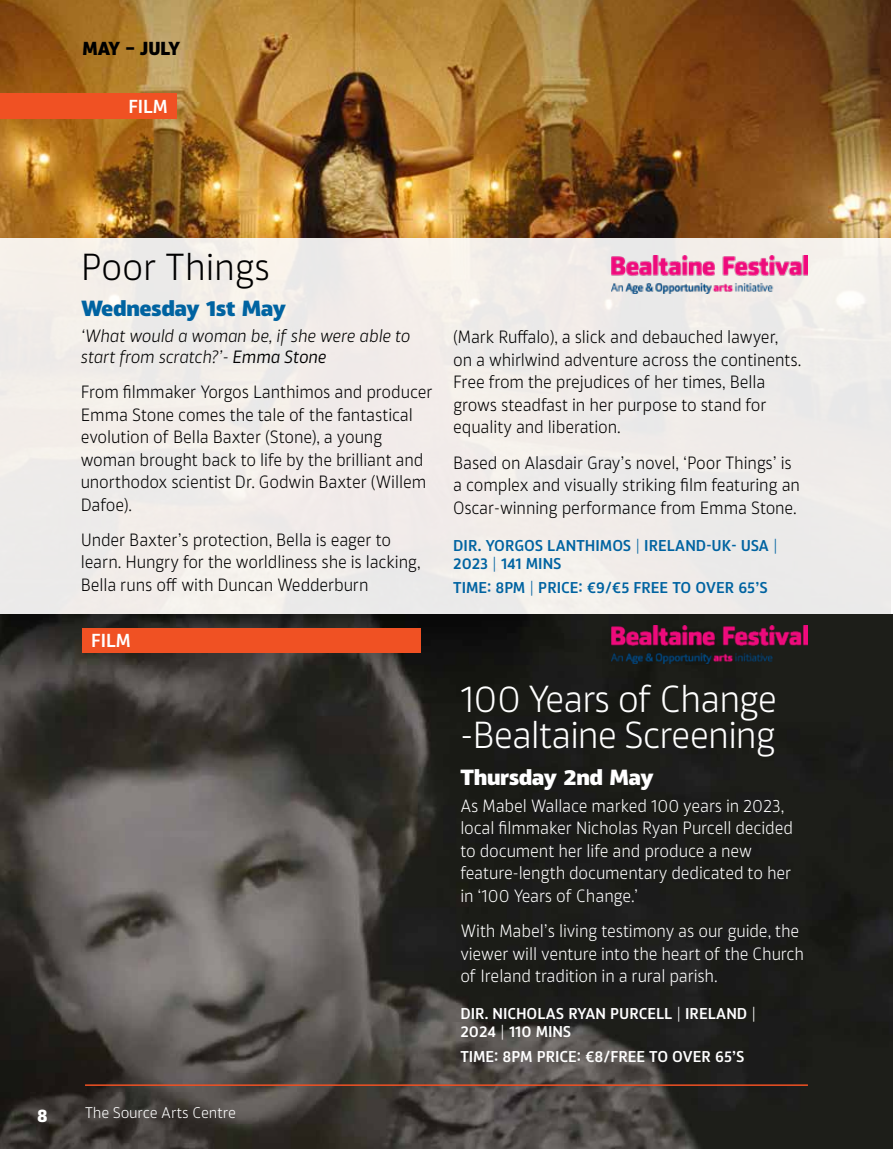
<style>
.page{position:relative;width:893px;height:1149px;background:#fff}
.page>*{position:absolute;margin:0;border:0;box-sizing:border-box;transform-origin:0 0}
.t1{font:300 36px/36px "Akwe Pro";letter-spacing:-.025em;color:#fff}
.t2{font:300 36px "Akwe Pro";letter-spacing:-.01em;color:#000}
.t3{font:800 21px "Akwe Pro";letter-spacing:-.02em;color:#0063a1;scale:1.1 1}
.t4{font:800 21px "Akwe Pro";letter-spacing:-.02em;color:#fff;scale:1.1 1}
.t5{font:700 21px "Akwe Pro";color:#fff}
.t6{font:800 18px "Akwe Pro";letter-spacing:-.01em;color:#000}
.t7{font:600 18px "Akwe Pro";color:#fff}
.t8{font:300 16.95px/22.5px "Akwe Pro";letter-spacing:-.01em;color:#000;scale:.96 1}
.t9{font:300 16.95px/22.5px "Akwe Pro";letter-spacing:-.01em;color:#fff;scale:.96 1}
.t10{font:italic 300 16.95px/21px "Akwe Pro";letter-spacing:-.01em;color:#000;scale:.96 1}
.t11{font:600 15px/18px "Akwe Pro";letter-spacing:-.005em;color:#0063a1}
.t12{font:600 15px/18px "Akwe Pro";letter-spacing:-.005em;color:#fff}
.t13{font:300 14.7px "Akwe Pro";letter-spacing:-.01em;color:#fff}
.s1{font-weight:400}
.s2{font-weight:300}
</style>
<div class="page">
<img style="left:0;top:0;width:891px;height:238px">
<div style="left:0;top:238px;width:893px;height:376px;background:#f0ebe9"></div>
<svg style="left:0;top:614px;width:892px;height:534px;background:#363430"></svg>
<img style="left:612px;top:625px;width:195px;height:38px">
<img style="left:612px;top:256px;width:195px;height:37px">
<hr style="left:85px;top:1084px;width:723px;height:1px;background:#f05123">
<div style="left:83px;top:628px;width:338px;height:24px;background:#f05123"></div>
<div style="left:0;top:94px;width:176px;height:25px;background:#f05123"></div>
<p class="t6" style="left:82px;top:33px;width:99px">MAY – JULY</p>
<p class="t7" style="left:128px;top:92px;width:41px">FILM</p>
<h1 class="t2" style="left:81px;top:240px;width:191px">Poor Things</h1>
<p class="t3" style="left:81px;top:291px;width:188px">Wednesday 1st May</p>
<p class="t10" style="left:81px;top:324px;width:345px">‘What would a woman be, if she were able to start from scratch?’- <span class="s1">Emma Stone</span></p>
<p class="t8" style="left:81px;top:379px;width:368px">From filmmaker Yorgos Lanthimos and producer Emma Stone comes the tale of the fantastical evolution of Bella Baxter (Stone), a young woman brought back to life by the brilliant and unorthodox scientist Dr. Godwin Baxter (Willem Dafoe).</p>
<p class="t8" style="left:81px;top:527px;width:356px">Under Baxter’s protection, Bella is eager to learn. Hungry for the worldliness she is lacking,<br>Bella runs off with Duncan Wedderburn</p>
<p class="t7" style="left:91px;top:626px;width:41px">FILM</p>
<p class="t5" style="left:37px;top:1097px;width:13px">8</p>
<p class="t13" style="left:85px;top:1101px;width:152px">The Source Arts Centre</p>
<p class="t8" style="left:453px;top:324px;width:364px">(Mark Ruffalo), a slick and debauched lawyer, on a whirlwind adventure across the continents.<br>Free from the prejudices of her times, Bella grows steadfast in her purpose to stand for equality and liberation.</p>
<p class="t8" style="left:453px;top:450px;width:363px">Based on Alasdair Gray’s novel, ‘Poor Things’ is a complex and visually striking film featuring an<br>Oscar-winning performance from Emma Stone.</p>
<p class="t11" style="left:453px;top:535px;width:326px">DIR. YORGOS LANTHIMOS <span class="s2">|</span> IRELAND-UK- USA <span class="s2">|<br></span>2023 <span class="s2">|</span> 141 MINS</p>
<p class="t11" style="left:453px;top:577px;width:316px">TIME: 8PM <span class="s2">|</span> PRICE: €9/€5 FREE TO OVER 65’S</p>
<h1 class="t1" style="left:460px;top:678px;width:318px">100 Years of Change -Bealtaine Screening</h1>
<p class="t4" style="left:460px;top:759px;width:177px">Thursday 2nd May</p>
<p class="t9" style="left:460px;top:793px;width:348px">As Mabel Wallace marked 100 years in 2023, local filmmaker Nicholas Ryan Purcell decided to document her life and produce a new feature-length documentary dedicated to her in ‘100 Years of Change.’</p>
<p class="t9" style="left:460px;top:918px;width:359px">With Mabel’s living testimony as our guide, the viewer will venture into the heart of the Church of Ireland tradition in a rural parish.</p>
<p class="t12" style="left:460px;top:1003px;width:297px">DIR. NICHOLAS RYAN PURCELL <span class="s2">|</span> IRELAND <span class="s2">|<br></span>2024 <span class="s2">|</span> 110 MINS</p>
<p class="t12" style="left:460px;top:1045px;width:286px">TIME: 8PM PRICE: €8/FREE TO OVER 65’S</p>
</div>
